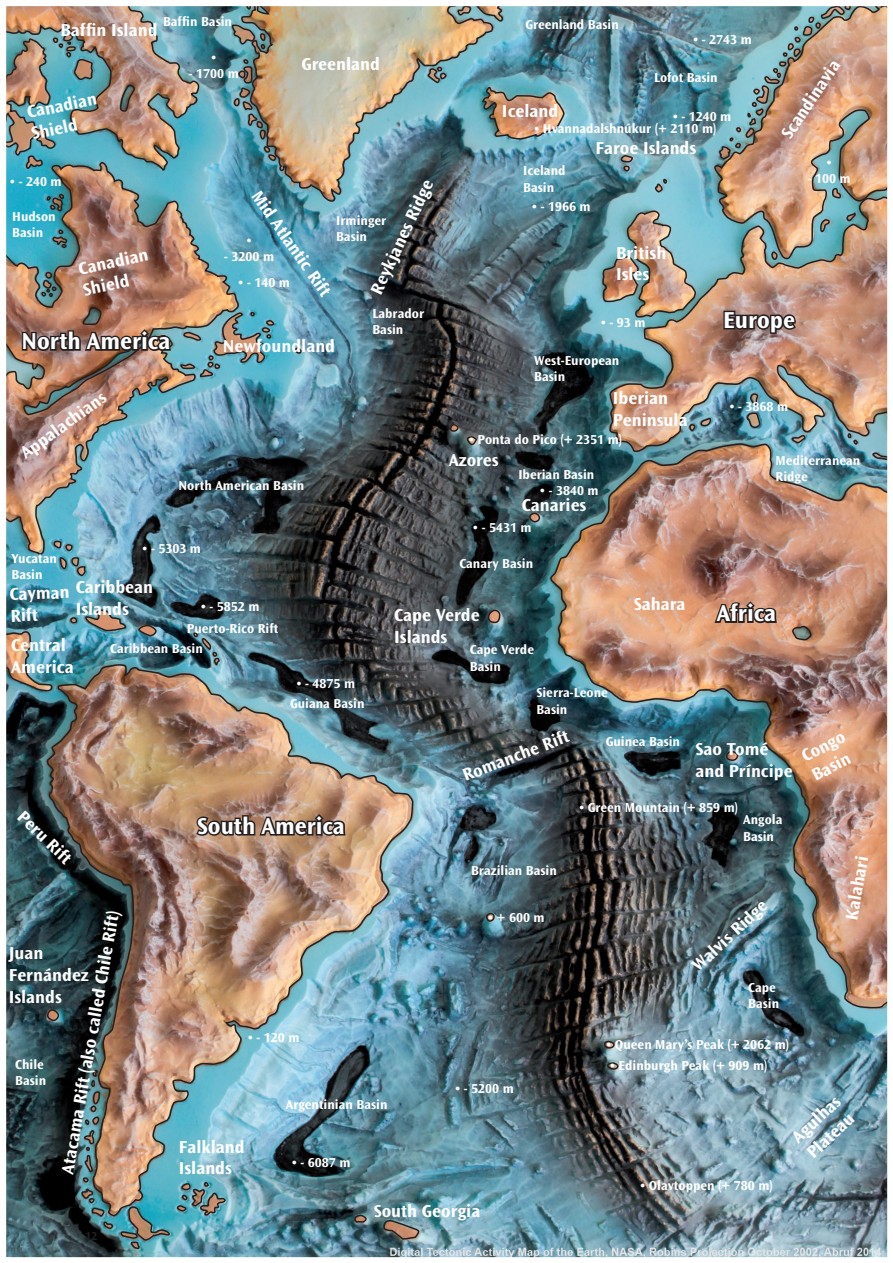
<style>
.page{position:relative;width:893px;height:1263px;background:#fff}
.page>*{position:absolute;margin:0;border:0;box-sizing:border-box;transform-origin:0 0}
.t1{font:700 24px "Ocean Sans Std";color:#fff}
.t2{font:700 18px/21.6px "Ocean Sans Std";color:#fff}
.t3{font:700 13.5px/16.2px "Ocean Sans Std";color:#fff}
.t4{font:700 12px "Ocean Sans Std";color:#231f20}
</style>
<div class="page">
<img style="left:7px;top:7px;width:879px;height:1249px">
<img style="left:608px;top:196px;width:278px;height:246px">
<img style="left:601px;top:210px;width:96px;height:109px">
<svg style="left:653px;top:178px;width:15px;height:14px"></svg>
<svg style="left:618px;top:155px;width:16px;height:16px"></svg>
<img style="left:550px;top:442px;width:336px;height:567px">
<img style="left:493px;top:86px;width:72px;height:54px">
<img style="left:240px;top:7px;width:253px;height:195px">
<svg style="left:457px;top:7px;width:48px;height:15px"></svg>
<svg style="left:428px;top:66px;width:18px;height:17px"></svg>
<svg style="left:746px;top:412px;width:15px;height:17px"></svg>
<svg style="left:688px;top:418px;width:25px;height:14px"></svg>
<svg style="left:749px;top:392px;width:9px;height:14px"></svg>
<svg style="left:790px;top:434px;width:16px;height:10px"></svg>
<svg style="left:872px;top:453px;width:14px;height:8px"></svg>
<div style="left:529px;top:512px;width:11px;height:11px;border:2px solid #231f20;border-radius:50%"></div>
<img style="left:7px;top:160px;width:233px;height:396px">
<svg style="left:52px;top:540px;width:36px;height:37px"></svg>
<svg style="left:84px;top:608px;width:42px;height:24px"></svg>
<svg style="left:137px;top:624px;width:20px;height:12px"></svg>
<div style="left:70px;top:617px;width:7px;height:6px;border:2px solid #231f20;border-radius:2px"></div>
<img style="left:7px;top:629px;width:46px;height:63px">
<img style="left:46px;top:663px;width:368px;height:554px">
<div style="left:47px;top:1009px;width:12px;height:12px;border:2px solid #231f20;border-radius:50%"></div>
<svg style="left:354px;top:1214px;width:13px;height:10px"></svg>
<svg style="left:381px;top:1219px;width:39px;height:20px"></svg>
<svg style="left:294px;top:347px;width:8px;height:7px"></svg>
<svg style="left:791px;top:624px;width:21px;height:18px"></svg>
<img style="left:713px;top:7px;width:173px;height:254px">
<svg style="left:488px;top:609px;width:13px;height:15px"></svg>
<svg style="left:725px;top:750px;width:14px;height:11px"></svg>
<div style="left:808px;top:16px;width:6px;height:7px;border:2px solid #231f20;border-radius:2px"></div>
<div style="left:815px;top:22px;width:6px;height:7px;border:2px solid #231f20;border-radius:50%"></div>
<svg style="left:45px;top:193px;width:21px;height:19px"></svg>
<svg style="left:52px;top:229px;width:16px;height:20px"></svg>
<div style="left:45px;top:271px;width:7px;height:8px;border:2px solid #231f20;border-radius:50%"></div>
<svg style="left:41px;top:279px;width:16px;height:18px"></svg>
<img style="left:180px;top:311px;width:95px;height:67px">
<svg style="left:90px;top:1069px;width:12px;height:36px"></svg>
<div style="left:90px;top:1105px;width:6px;height:7px;border:2px solid #231f20;border-radius:50%"></div>
<img style="left:81px;top:1116px;width:145px;height:134px">
<div style="left:486px;top:913px;width:9px;height:9px;border:2px solid #231f20;border-radius:50%"></div>
<svg style="left:847px;top:433px;width:11px;height:12px"></svg>
<img style="left:233px;top:58px;width:44px;height:103px">
<svg style="left:232px;top:23px;width:34px;height:26px"></svg>
<svg style="left:245px;top:7px;width:25px;height:8px"></svg>
<svg style="left:192px;top:631px;width:28px;height:35px"></svg>
<svg style="left:449px;top:423px;width:10px;height:9px"></svg>
<svg style="left:465px;top:435px;width:13px;height:11px"></svg>
<img style="left:7px;top:7px;width:193px;height:164px">
<img style="left:719px;top:25px;width:94px;height:134px">
<div style="left:604px;top:1041px;width:11px;height:8px;border:2px solid #231f20;border-radius:50%"></div>
<svg style="left:605px;top:1061px;width:14px;height:9px"></svg>
<svg style="left:722px;top:309px;width:76px;height:28px;background:#675350"></svg>
<svg style="left:712px;top:599px;width:67px;height:31px;background:#8e6956"></svg>
<svg style="left:194px;top:812px;width:153px;height:31px;background:#7a6253"></svg>
<img style="left:7px;top:306px;width:166px;height:87px">
<div style="left:0;top:0;width:893px;height:1263px;border:6px solid #fff"></div>
<p class="t3" style="left:163px;top:14px;width:71px">Baffin Basin</p>
<p class="t3" style="left:525px;top:16px;width:95px">Greenland Basin</p>
<h2 class="t2" style="left:60px;top:19px;width:99px">Baffin Island</h2>
<p class="t3" style="left:211px;top:50px;width:7px">•</p>
<p class="t3" style="left:189px;top:66px;width:51px">- 1700 m</p>
<h2 class="t2" style="left:301px;top:53px;width:80px">Greenland</h2>
<p class="t3" style="left:693px;top:31px;width:60px">• - 2743 m</p>
<p class="t3" style="left:654px;top:70px;width:65px">Lofot Basin</p>
<h2 class="t2" style="left:25px;top:102px;width:72px;rotate:-12deg">Canadian<br>Shield</h2>
<p class="t3" style="left:10px;top:174px;width:53px">• - 240 m</p>
<p class="t3" style="left:12px;top:208px;width:45px">Hudson<br>Basin</p>
<h2 class="t2" style="left:76px;top:259px;width:72px;rotate:-12deg">Canadian<br>Shield</h2>
<h2 class="t2" style="left:264px;top:186px;width:126px;rotate:55deg">Mid Atlantic Rift</h2>
<h2 class="t2" style="left:366px;top:289px;width:126px;rotate:-65deg">Reykjanes Ridge</h2>
<p class="t3" style="left:336px;top:212px;width:51px">Irminger<br>Basin</p>
<p class="t3" style="left:247px;top:233px;width:7px">•</p>
<p class="t3" style="left:224px;top:249px;width:51px">- 3200 m</p>
<p class="t3" style="left:238px;top:274px;width:53px">• - 140 m</p>
<h2 class="t2" style="left:502px;top:101px;width:58px">Iceland</h2>
<p class="t3" style="left:673px;top:108px;width:60px">• - 1240 m</p>
<p class="t3" style="left:534px;top:121px;width:184px">• Hvannadalshnúkur (+ 2110 m)</p>
<p class="t3" style="left:523px;top:163px;width:44px">Iceland<br>Basin</p>
<h2 class="t2" style="left:595px;top:137px;width:102px">Faroe Islands</h2>
<p class="t3" style="left:532px;top:199px;width:60px">• - 1966 m</p>
<h2 class="t2" style="left:616px;top:242px;width:52px">British<br>Isles</h2>
<h2 class="t2" style="left:776px;top:131px;width:92px;rotate:-56deg">Scandinavia</h2>
<p class="t3" style="left:827px;top:155px;width:7px">•</p>
<p class="t3" style="left:808px;top:171px;width:44px">- 100 m</p>
<h1 class="t1" style="left:21px;top:328px;width:150px">North America</h1>
<h2 class="t2" style="left:223px;top:335px;width:114px">Newfoundland</h2>
<h2 class="t2" style="left:16px;top:446px;width:103px;rotate:-36deg">Appalachians</h2>
<p class="t3" style="left:178px;top:477px;width:127px">North American Basin</p>
<p class="t3" style="left:142px;top:540px;width:60px">• - 5303 m</p>
<p class="t3" style="left:12px;top:550px;width:47px">Yucatan<br>Basin</p>
<h2 class="t2" style="left:76px;top:576px;width:79px">Caribbean<br>Islands</h2>
<h2 class="t2" style="left:9px;top:583px;width:61px;rotate:-2deg">Cayman<br>Rift</h2>
<p class="t3" style="left:201px;top:599px;width:60px">• - 5852 m</p>
<p class="t3" style="left:187px;top:620px;width:93px">Puerto-Rico Rift</p>
<h2 class="t2" style="left:11px;top:634px;width:64px">Central<br>America</h2>
<p class="t3" style="left:110px;top:641px;width:94px">Caribbean Basin</p>
<p class="t3" style="left:296px;top:676px;width:60px">• - 4875 m</p>
<p class="t3" style="left:290px;top:695px;width:76px">Guiana Basin</p>
<p class="t3" style="left:372px;top:306px;width:53px">Labrador<br>Basin</p>
<p class="t3" style="left:601px;top:315px;width:46px">• - 93 m</p>
<p class="t3" style="left:534px;top:352px;width:87px">West-European<br>Basin</p>
<h2 class="t2" style="left:613px;top:388px;width:76px">Iberian<br>Peninsula</h2>
<p class="t3" style="left:469px;top:432px;width:155px">• Ponta do Pico (+ 2351 m)</p>
<h2 class="t2" style="left:449px;top:450px;width:51px">Azores</h2>
<p class="t3" style="left:518px;top:467px;width:77px">Iberian Basin</p>
<p class="t3" style="left:540px;top:482px;width:60px">• - 3840 m</p>
<h2 class="t2" style="left:522px;top:494px;width:66px">Canaries</h2>
<p class="t3" style="left:473px;top:520px;width:60px">• - 5431 m</p>
<p class="t3" style="left:459px;top:556px;width:75px">Canary Basin</p>
<h1 class="t1" style="left:723px;top:307px;width:73px">Europe</h1>
<p class="t3" style="left:729px;top:399px;width:60px">• - 3868 m</p>
<p class="t3" style="left:776px;top:452px;width:86px">Mediterranean<br>Ridge</p>
<h2 class="t2" style="left:394px;top:604px;width:87px">Cape Verde<br>Islands</h2>
<p class="t3" style="left:470px;top:642px;width:66px">Cape Verde<br>Basin</p>
<h2 class="t2" style="left:634px;top:593px;width:53px">Sahara</h2>
<p class="t3" style="left:536px;top:685px;width:73px">Sierra-Leone<br>Basin</p>
<p class="t3" style="left:606px;top:734px;width:76px">Guinea Basin</p>
<h2 class="t2" style="left:460px;top:766px;width:114px;rotate:-21deg">Romanche Rift</h2>
<h1 class="t1" style="left:717px;top:600px;width:61px">Africa</h1>
<h2 class="t2" style="left:695px;top:738px;width:99px">Sao Tomé and Príncipe</h2>
<h2 class="t2" style="left:798px;top:748px;width:48px;rotate:-28deg">Congo<br>Basin</h2>
<p class="t3" style="left:579px;top:800px;width:161px">• Green Mountain (+ 859 m)</p>
<h2 class="t2" style="left:28px;top:806px;width:69px;rotate:44deg">Peru Rift</h2>
<p class="t3" style="left:743px;top:812px;width:41px">Angola<br>Basin</p>
<h1 class="t1" style="left:197px;top:813px;width:149px">South America</h1>
<h2 class="t2" style="left:841px;top:918px;width:66px;rotate:-80deg">Kalahari</h2>
<p class="t3" style="left:471px;top:863px;width:87px">Brazilian Basin</p>
<h2 class="t2" style="left:57px;top:1172px;width:269px;rotate:-80deg">Atacama Rift (also called Chile Rift)</h2>
<h2 class="t2" style="left:688px;top:960px;width:97px;rotate:-43deg">Walvis Ridge</h2>
<p class="t3" style="left:488px;top:909px;width:58px">• + 600 m</p>
<h2 class="t2" style="left:9px;top:943px;width:82px">Juan<br>Fernández<br>Islands</h2>
<p class="t3" style="left:748px;top:979px;width:32px">Cape<br>Basin</p>
<p class="t3" style="left:248px;top:1029px;width:53px">• - 120 m</p>
<p class="t3" style="left:606px;top:1037px;width:184px">• Queen Mary’s Peak (+ 2062 m)</p>
<p class="t3" style="left:610px;top:1057px;width:159px">• Edinburgh Peak (+ 909 m)</p>
<p class="t3" style="left:15px;top:1057px;width:32px">Chile<br>Basin</p>
<p class="t3" style="left:455px;top:1080px;width:60px">• - 5200 m</p>
<h2 class="t2" style="left:787px;top:1131px;width:61px;rotate:-43deg">Agulhas<br>Plateau</h2>
<p class="t3" style="left:286px;top:1096px;width:103px">Argentinian Basin</p>
<h2 class="t2" style="left:179px;top:1136px;width:67px">Falkland<br>Islands</h2>
<p class="t3" style="left:292px;top:1154px;width:60px">• - 6087 m</p>
<p class="t4" style="left:85px;top:1229px;width:14px">12</p>
<h2 class="t2" style="left:374px;top:1200px;width:108px">South Georgia</h2>
<p class="t3" style="left:640px;top:1177px;width:134px">• Olavtoppen (+ 780 m)</p>
</div>
